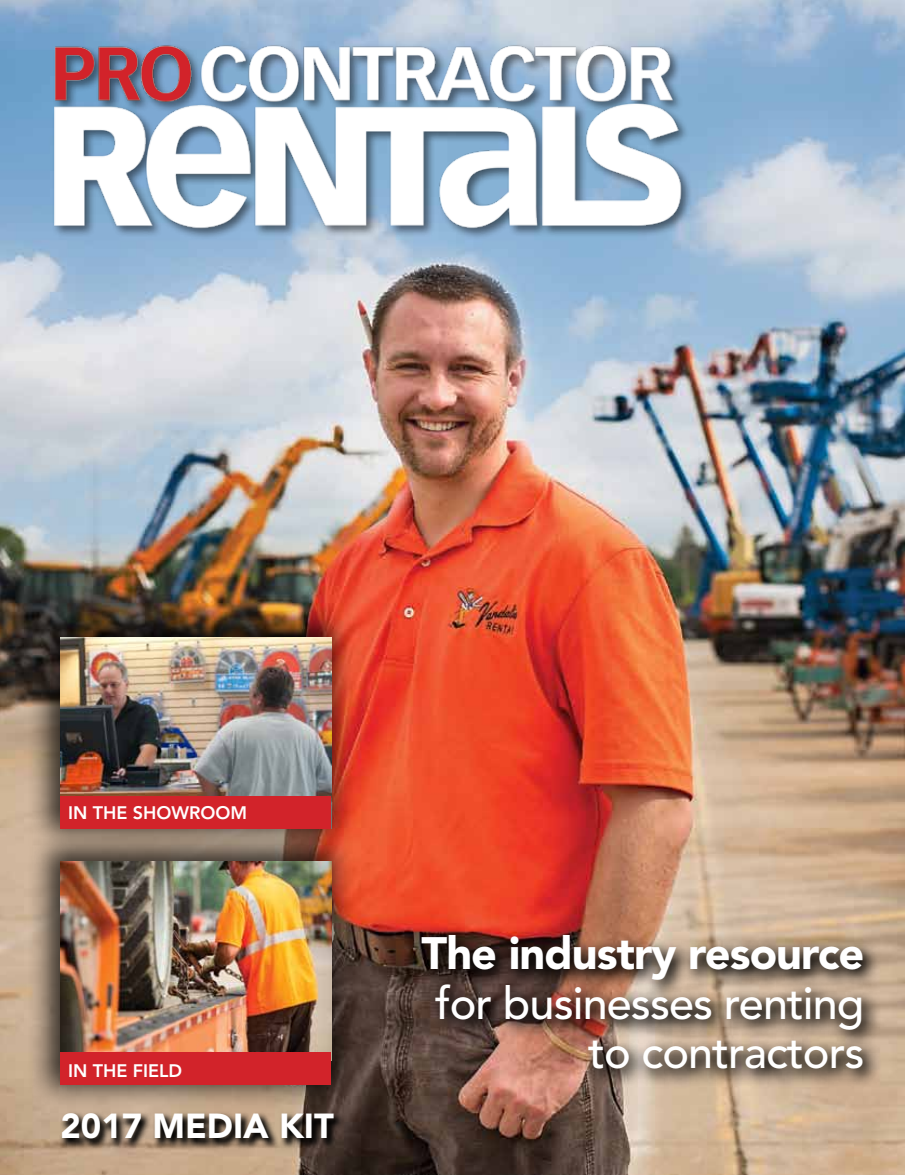
<style>
.page{position:relative;width:905px;height:1175px;background:#fff}
.page>*{position:absolute;margin:0;border:0;box-sizing:border-box;transform-origin:0 0}
.t1{font:500 45px/49.5px "Avenir LT Std";letter-spacing:-.02em;color:#fff;text-align:right}
.t2{font:900 45px "Avenir LT Std";letter-spacing:-.02em;color:#fff}
.t3{font:900 34.5px "Avenir LT Std";color:#fff}
.t4{font:800 18px "Avenir LT Std";color:#fff}
</style>
<div class="page">
<img style="left:0;top:0;width:904px;height:1174px">
<img style="left:412px;top:926px;width:469px;height:162px">
<svg style="left:59px;top:1110px;width:286px;height:40px;background:#6a5a4b"></svg>
<div style="left:26px;top:603px;width:330px;height:506px;background:#000;opacity:.75"></div>
<img style="left:60px;top:861px;width:271px;height:191px">
<img style="left:60px;top:637px;width:271px;height:159px">
<div style="left:60px;top:796px;width:271px;height:33px;background:#d2232a"></div>
<div style="left:60px;top:1052px;width:271px;height:32px;background:#d2232a"></div>
<div style="left:52px;top:43px;width:641px;height:197px;background:#000;opacity:.5"></div>
<img style="left:55px;top:41px;width:631px;height:190px">
<p class="t4" style="left:68px;top:802px;width:180px">IN THE SHOWROOM</p>
<p class="t4" style="left:68px;top:1060px;width:115px">IN THE FIELD</p>
<p class="t3" style="left:60px;top:1105px;width:269px">2017 Media Kit</p>
<p class="t2" style="left:421px;top:926px;width:444px">The industry resource</p>
<p class="t1" style="left:435px;top:979px;width:430px">for businesses renting to contractors</p>
</div>
